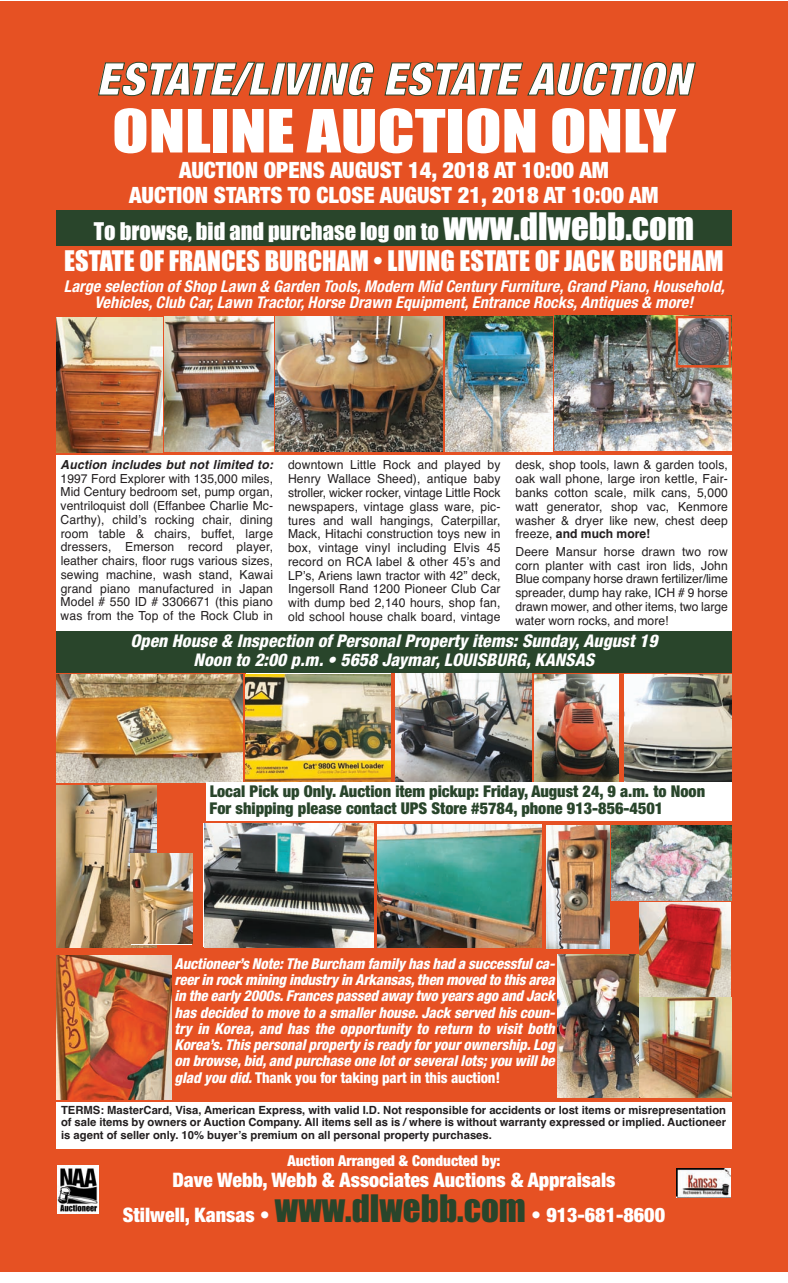
<style>
.page{position:relative;width:788px;height:1283px;background:#fff}
.page>*{position:absolute;margin:0;border:0;box-sizing:border-box;transform-origin:0 0}
.t1{font:55px "Impact";color:#fff;scale:1.22 1}
.t2{font:italic 900 condensed 45px "Helvetica Neue";letter-spacing:.015em;color:#fff}
.t3{font:26.25px "Impact";color:#fff}
.t4{font:900 condensed 22.5px/25px "Helvetica Neue";color:#fff;text-align:center}
.t5{font:22.5px "Impact";color:#fff}
.t6{font:900 condensed 20px/35px "Helvetica Neue";color:#fff;text-align:center}
.t7{font:italic 800 condensed 17.5px/18.8px "Helvetica Neue";letter-spacing:.005em;color:#fff;text-align:center}
.t8{font:italic 700 condensed 16.25px/16.2px "Helvetica Neue";letter-spacing:.005em;color:#fff;text-align:center}
.t9{font:900 condensed 16.25px/16.2px "Helvetica Neue";color:#29452b}
.t10{font:italic 800 condensed 15px/16.2px "Helvetica Neue";letter-spacing:-.005em;color:#fff;text-align:justify}
.t11{font:900 condensed 15px "Helvetica Neue";color:#fff}
.t12{font:12.5px/13.8px "Helvetica";letter-spacing:.01em;color:#231f20;text-align:justify}
.t13{font:italic 700 12.5px "Helvetica";letter-spacing:.015em;color:#231f20}
.t14{font:700 11.25px/12.5px "Helvetica";color:#231f20;text-align:justify}
.s1{font-size:35px}
.s2{font-weight:700}
.s3{font-style:normal}
.s4{font-family:"Impact";font-weight:400;font-stretch:normal;font-size:35px;color:#29452b}
</style>
<div class="page">
<div style="left:0;top:1px;width:788px;height:1270px;background:#e65123"></div>
<svg style="left:98px;top:62px;width:277px;height:34px"></svg>
<svg style="left:384px;top:62px;width:312px;height:34px"></svg>
<img style="left:58px;top:1165px;width:40px;height:48px">
<img style="left:676px;top:1168px;width:54px;height:29px">
<div style="left:56px;top:210px;width:675px;height:36px;background:#29452b"></div>
<div style="left:56px;top:630px;width:675px;height:42px;background:#29452b"></div>
<div style="left:56px;top:1102px;width:675px;height:46px;background:#fff"></div>
<img style="left:56px;top:317px;width:106px;height:135px">
<img style="left:246px;top:674px;width:144px;height:107px">
<img style="left:204px;top:823px;width:169px;height:124px">
<img style="left:558px;top:954px;width:88px;height:143px">
<img style="left:56px;top:956px;width:115px;height:143px">
<img style="left:56px;top:674px;width:186px;height:108px">
<img style="left:164px;top:317px;width:109px;height:135px">
<img style="left:275px;top:316px;width:167px;height:135px">
<img style="left:534px;top:674px;width:84px;height:108px">
<img style="left:395px;top:674px;width:137px;height:107px">
<img style="left:546px;top:825px;width:63px;height:124px">
<img style="left:377px;top:824px;width:164px;height:123px">
<img style="left:624px;top:674px;width:107px;height:108px">
<img style="left:611px;top:825px;width:120px;height:75px">
<img style="left:445px;top:316px;width:107px;height:135px">
<img style="left:56px;top:785px;width:100px;height:162px">
<img style="left:131px;top:854px;width:61px;height:90px">
<img style="left:555px;top:316px;width:176px;height:135px">
<img style="left:639px;top:902px;width:91px;height:94px">
<div style="left:56px;top:456px;width:675px;height:175px;background:#fff"></div>
<div style="left:206px;top:782px;width:525px;height:38px;background:#fff"></div>
<img style="left:678px;top:319px;width:50px;height:45px">
<div style="left:675px;top:316px;width:56px;height:51px;border:2px solid #e65123"></div>
<img style="left:640px;top:998px;width:91px;height:100px">
<h2 class="t2" style="left:97px;top:63px;width:595px">ESTATE/LIVING ESTATE AUCTION</h2>
<h1 class="t1" style="left:112px;top:101px;width:463px">ONLINE AUCTION ONLY</h1>
<h3 class="t4" style="left:129px;top:159px;width:531px">AUCTION OPENS AUGUST 14, 2018 AT 10:00 AM<br>AUCTION STARTS TO CLOSE AUGUST 21, 2018 AT 10:00 AM</h3>
<h3 class="t5" style="left:94px;top:219px;width:601px">To browse, bid and purchase log on to <span class="s1">www.dlwebb.com</span></h3>
<h3 class="t3" style="left:64px;top:246px;width:661px">ESTATE OF FRANCES BURCHAM • LIVING ESTATE OF JACK BURCHAM</h3>
<h3 class="t8" style="left:64px;top:279px;width:662px">Large selection of Shop Lawn &amp; Garden Tools, Modern Mid Century Furniture, Grand Piano, Household,<br>Vehicles, Club Car, Lawn Tractor, Horse Drawn Equipment, Entrance Rocks, Antiques &amp; more!</h3>
<p class="t13" style="left:61px;top:460px;width:214px">Auction includes but not limited to:</p>
<p class="t12" style="left:61px;top:471px;width:214px">1997 Ford Explorer with 135,000 miles, Mid Century bedroom set, pump organ, ventriloquist doll (Effanbee Charlie Mc-Carthy), child’s rocking chair, dining room table &amp; chairs, buffet, large dressers, Emerson record player, leather chairs, floor rugs various sizes, sewing machine, wash stand, Kawai grand piano manufactured in Japan Model # 550 ID # 3306671 (this piano was from the Top of the Rock Club in</p>
<p class="t12" style="left:288px;top:458px;width:214px">downtown Little Rock and played by Henry Wallace Sheed), antique baby stroller, wicker rocker, vintage Little Rock newspapers, vintage glass ware, pic&shy;tures and wall hangings, Caterpillar, Mack, Hitachi construction toys new in box, vintage vinyl including Elvis 45 record on RCA label &amp; other 45’s and LP’s, Ariens lawn tractor with 42” deck, Ingersoll Rand 1200 Pioneer Club Car with dump bed 2,140 hours, shop fan, old school house chalk board, vintage</p>
<p class="t12" style="left:515px;top:458px;width:214px">desk, shop tools, lawn &amp; garden tools, oak wall phone, large iron kettle, Fair&shy;banks cotton scale, milk cans, 5,000 watt generator, shop vac, Kenmore washer &amp; dryer like new, chest deep freeze, <span class="s2">and much more!</span></p>
<p class="t12" style="left:515px;top:544px;width:214px">Deere Mansur horse drawn two row corn planter with cast iron lids, John Blue company horse drawn fertilizer/lime spreader, dump hay rake, ICH # 9 horse drawn mower, and other items, two large water worn rocks, and more!</p>
<h3 class="t7" style="left:130px;top:633px;width:528px">Open House &amp; Inspection of Personal Property items: Sunday, August 19<br>Noon to 2:00 p.m. • 5658 Jaymar, LOUISBURG, KANSAS</h3>
<h3 class="t9" style="left:210px;top:785px;width:497px">Local Pick up Only. Auction item pickup: Friday, August 24, 9 a.m. to Noon<br>For shipping please contact UPS Store #5784, phone 913-856-4501</h3>
<p class="t10" style="left:174px;top:956px;width:382px">Auctioneer’s Note: The Burcham family has had a successful ca&shy;reer in rock mining industry in Arkansas, then moved to this area in the early 2000s. Frances passed away two years ago and Jack has decided to move to a smaller house. Jack served his coun&shy;try in Korea, and has the opportunity to return to visit both Korea’s. This personal property is ready for your ownership. Log on browse, bid, and purchase one lot or several lots; you will be glad you did. <span class="s3">Thank you for taking part in this auction!</span></p>
<p class="t14" style="left:61px;top:1103px;width:666px">TERMS: MasterCard, Visa, American Express, with valid I.D. Not responsible for accidents or lost items or misrepresentation of sale items by owners or Auction Company. All items sell as is / where is without warranty expressed or implied. Auctioneer is agent of seller only. 10% buyer’s premium on all personal property purchases.</p>
<p class="t11" style="left:287px;top:1155px;width:214px">Auction Arranged &amp; Conducted by:</p>
<h3 class="t6" style="left:123px;top:1164px;width:543px">Dave Webb, Webb &amp; Associates Auctions &amp; Appraisals<br>Stilwell, Kansas • <span class="s4">www.dlwebb.com</span> • 913-681-8600</h3>
</div>
